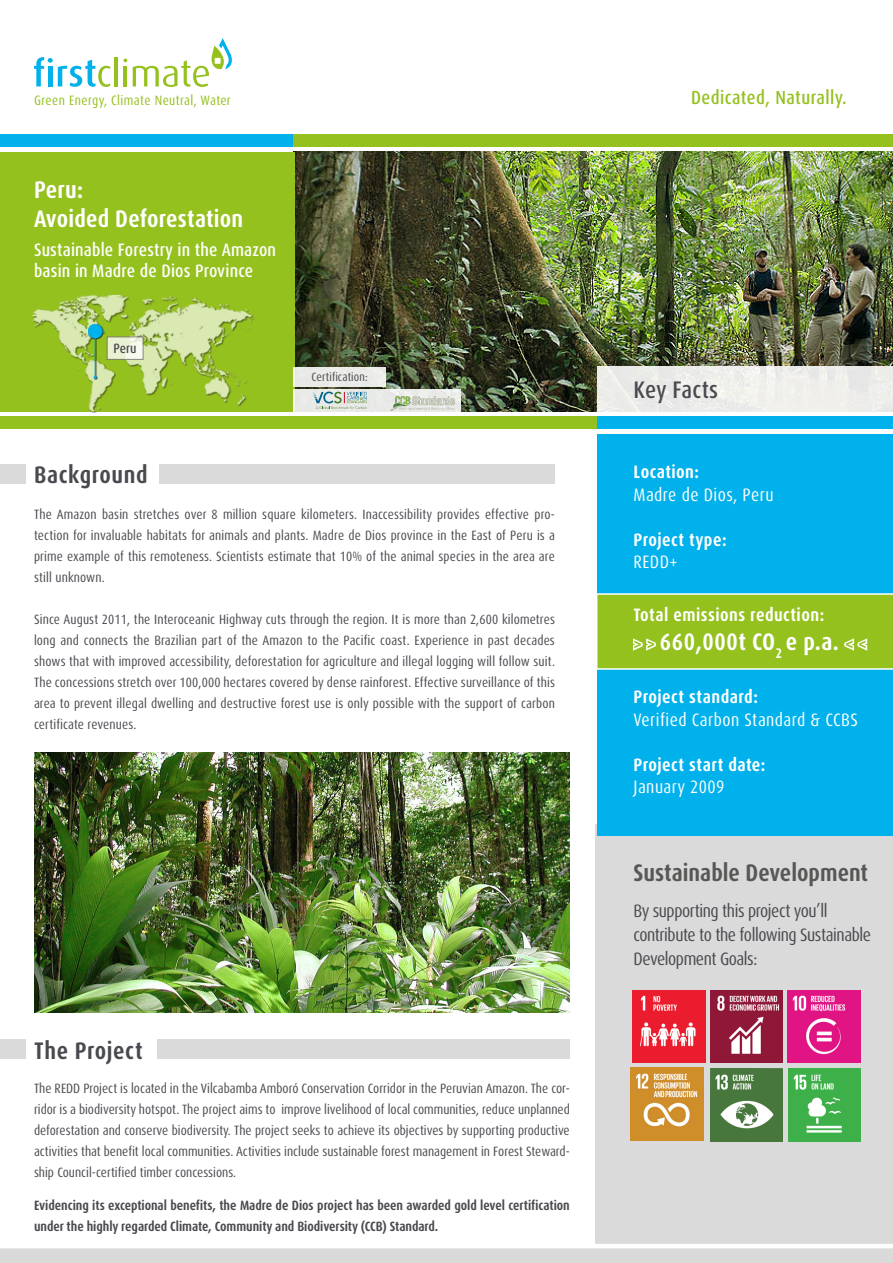
<style>
.page{position:relative;width:893px;height:1263px;background:#fff}
.page>*{position:absolute;margin:0;border:0;box-sizing:border-box;transform-origin:0 0}
.t1{font:700 condensed 24px/28.8px "Dax Pro";letter-spacing:.01em;color:#fff}
.t2{font:700 condensed 24px "Dax Pro";color:#575756}
.t3{font:700 condensed 24px "Dax Pro";letter-spacing:.025em;color:#494a4f}
.t4{font:500 condensed 24px "Dax Pro";letter-spacing:.005em;color:#494a4f}
.t5{font:500 condensed 18.9px "Dax Pro";letter-spacing:.025em;color:#95c11f}
.t6{font:condensed 18px/24px "Dax Pro";letter-spacing:-.025em;color:#494a4f}
.t7{font:700 condensed 18px "Dax Pro";letter-spacing:.025em;color:#fff}
.t8{font:condensed 18px "Dax Pro";letter-spacing:.025em;color:#fff}
.t9{font:500 condensed 18px/21.6px "Dax Pro";letter-spacing:.01em;color:#fff}
.t10{font:condensed 13.65px "Dax Pro";letter-spacing:.03em;color:#95c11f}
.t11{font:condensed 13.5px/21px "Dax Pro";letter-spacing:.01em;color:#494a4f;text-align:justify}
.t12{font:700 condensed 13.5px/21px "Dax Pro";letter-spacing:-.005em;color:#494a4f}
.t13{font:500 condensed 13.5px "Dax Pro";color:#494a4f}
.t14{font:condensed 12px "Dax Pro";letter-spacing:.01em;color:#494a4f}
.s1{font-size:18px;color:#95c11f}
</style>
<div class="page">
<img style="left:294px;top:152px;width:599px;height:259px">
<div style="left:596px;top:825px;width:297px;height:438px;background:#dadada"></div>
<img style="left:631px;top:1067px;width:72px;height:73px">
<img style="left:633px;top:990px;width:72px;height:72px">
<img style="left:710px;top:990px;width:73px;height:72px">
<img style="left:788px;top:990px;width:72px;height:72px">
<img style="left:34px;top:752px;width:536px;height:260px">
<hr style="left:115px;top:57px;width:3px;height:29px;background:#95c11f">
<hr style="left:124px;top:66px;width:3px;height:20px;background:#95c11f">
<svg style="left:34px;top:57px;width:76px;height:30px"></svg>
<svg style="left:123px;top:59px;width:4px;height:3px"></svg>
<svg style="left:133px;top:38px;width:99px;height:49px"></svg>
<div style="left:0;top:416px;width:625px;height:13px;background:#95c11f"></div>
<div style="left:0;top:464px;width:26px;height:19px;background:#dadada"></div>
<div style="left:0;top:152px;width:294px;height:259px;background:#95c11f"></div>
<div style="left:293px;top:367px;width:93px;height:20px;background:#eaebe8"></div>
<div style="left:293px;top:389px;width:93px;height:22px;background:#e9eae7"></div>
<div style="left:0;top:135px;width:294px;height:12px;background:#00b1eb"></div>
<div style="left:294px;top:135px;width:599px;height:12px;background:#95c11f"></div>
<div style="left:597px;top:434px;width:296px;height:402px;background:#00b1eb"></div>
<svg style="left:597px;top:593px;width:296px;height:77px;background:#99c42c"></svg>
<img style="left:19px;top:294px;width:244px;height:119px">
<div style="left:597px;top:366px;width:296px;height:46px;background:#eeedea"></div>
<div style="left:598px;top:416px;width:295px;height:13px;background:#00b1eb"></div>
<div style="left:160px;top:464px;width:395px;height:19px;background:#dadada"></div>
<svg style="left:313px;top:392px;width:54px;height:17px"></svg>
<img style="left:788px;top:1069px;width:73px;height:72px">
<img style="left:710px;top:1069px;width:73px;height:72px">
<div style="left:387px;top:389px;width:74px;height:23px;background:#e8eae8"></div>
<img style="left:389px;top:389px;width:68px;height:22px">
<img style="left:80px;top:319px;width:32px;height:64px">
<svg style="left:107px;top:337px;width:36px;height:23px"></svg>
<svg style="left:0;top:1244px;width:893px;height:19px"></svg>
<div style="left:157px;top:1040px;width:413px;height:19px;background:#dadada"></div>
<div style="left:0;top:1040px;width:26px;height:19px;background:#dadada"></div>
<p class="t10" style="left:34px;top:91px;width:198px">Green Energy, Climate Neutral, Water</p>
<p class="t5" style="left:691px;top:85px;width:157px">Dedicated, Naturally.</p>
<p class="t1" style="left:34px;top:176px;width:211px">Peru:<br>Avoided Deforestation</p>
<p class="t9" style="left:34px;top:239px;width:244px">Sustainable Forestry in the Amazon basin in Madre de Dios Province</p>
<p class="t13" style="left:113px;top:339px;width:25px">Peru</p>
<p class="t14" style="left:312px;top:369px;width:58px">Certification:</p>
<p class="t3" style="left:34px;top:459px;width:115px">Background</p>
<p class="t11" style="left:34px;top:504px;width:522px">The Amazon basin stretches over 8 million square kilometers. Inaccessibility provides effective pro&shy;tection for invaluable habitats for animals and plants. Madre de Dios province in the East of Peru is a prime example of this remoteness. Scientists estimate that 10% of the animal species in the area are still unknown.</p>
<p class="t11" style="left:34px;top:609px;width:522px">Since August 2011, the Interoceanic Highway cuts through the region. It is more than 2,600 kilometres long and connects the Brazilian part of the Amazon to the Pacific coast. Experience in past decades shows that with improved accessibility, deforestation for agriculture and illegal logging will follow suit.<br>The concessions stretch over 100,000 hectares covered by dense rainforest. Effective surveillance of this area to prevent illegal dwelling and destructive forest use is only possible with the support of carbon certificate revenues.</p>
<p class="t3" style="left:34px;top:1035px;width:110px">The Project</p>
<p class="t11" style="left:34px;top:1078px;width:537px">The REDD Project is located in the Vilcabamba Amboró Conservation Corridor in the Peruvian Amazon. The cor&shy;ridor is a biodiversity hotspot. The project aims to improve livelihood of local communities, reduce unplanned deforestation and conserve biodiversity. The project seeks to achieve its objectives by supporting productive activities that benefit local communities. Activities include sustainable forest management in Forest Steward&shy;ship Council-certified timber concessions.</p>
<p class="t12" style="left:34px;top:1195px;width:537px">Evidencing its exceptional benefits, the Madre de Dios project has been awarded gold level certification under the highly regarded Climate, Community and Biodiversity (CCB) Standard.</p>
<p class="t4" style="left:633px;top:374px;width:86px">Key Facts</p>
<p class="t7" style="left:633px;top:460px;width:67px">Location:</p>
<p class="t8" style="left:633px;top:483px;width:142px">Madre de Dios, Peru</p>
<p class="t7" style="left:633px;top:528px;width:95px">Project type:</p>
<p class="t8" style="left:633px;top:550px;width:46px">REDD+</p>
<p class="t7" style="left:633px;top:603px;width:192px">Total emissions reduction:</p>
<p class="t1" style="left:633px;top:628px;width:235px"><span class="s1">&gt; &gt;</span> 660,000t CO<sub>2</sub> e p.a. <span class="s1">&lt; &lt;</span></p>
<p class="t7" style="left:633px;top:685px;width:126px">Project standard:</p>
<p class="t8" style="left:633px;top:708px;width:226px">Verified Carbon Standard &amp; CCBS</p>
<p class="t7" style="left:633px;top:753px;width:134px">Project start date:</p>
<p class="t8" style="left:633px;top:775px;width:92px">January 2009</p>
<p class="t2" style="left:633px;top:858px;width:236px">Sustainable Development</p>
<p class="t6" style="left:633px;top:899px;width:239px">By supporting this project you’ll contribute to the following Sustainable<br>Development Goals:</p>
</div>
